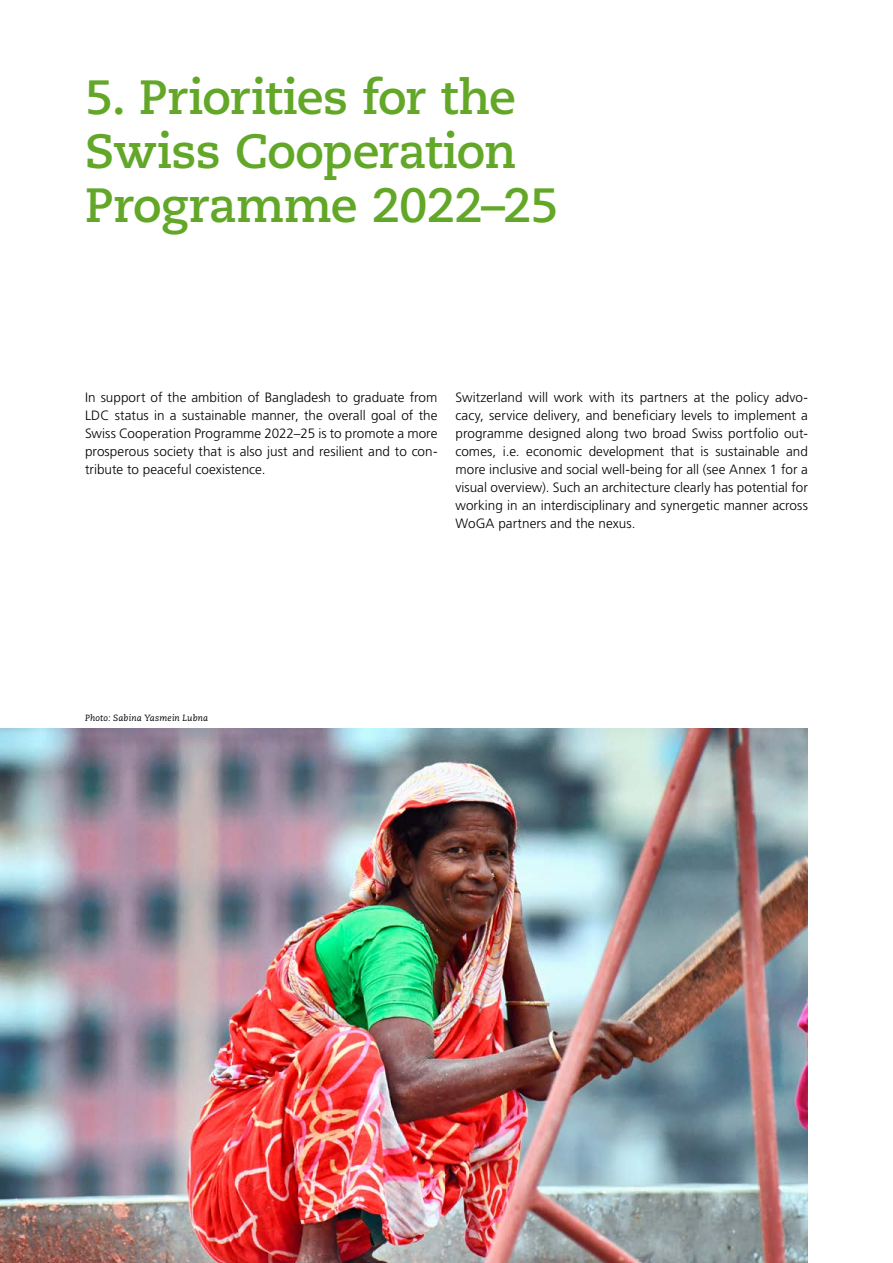
<style>
.page{position:relative;width:893px;height:1263px;background:#fff}
.page>*{position:absolute;margin:0;border:0;box-sizing:border-box;transform-origin:0 0}
._1_Kapitel{font:700 48px/54px "Caecilia LT Pro 75";letter-spacing:-.015em;color:#62a727}
._4_Lauftext{font:300 13.5px/18px "Frutiger LT Pro";letter-spacing:.005em;color:#000;text-align:justify}
._5_Bildlegende{font:italic 9px "Caecilia LT Pro 56";letter-spacing:.02em;color:#000}
</style>
<div class="page">
<img style="left:0;top:729px;width:808px;height:534px">
<p class="_1_Kapitel" style="left:85px;top:69px;width:475px">5. Priorities for the<br>Swiss Cooperation<br>Programme 2022–25</p>
<p class="_4_Lauftext" style="left:85px;top:389px;width:354px">In support of the ambition of Bangladesh to graduate from LDC status in a sustainable manner, the overall goal of the Swiss Cooperation Programme 2022–25 is to promote a more prosperous society that is also just and resilient and to con&shy;tribute to peaceful coexistence.</p>
<p class="_4_Lauftext" style="left:455px;top:389px;width:354px">Switzerland will work with its partners at the policy advo&shy;cacy, service delivery, and beneficiary levels to implement a programme designed along two broad Swiss portfolio out&shy;comes, i.e. economic development that is sustainable and more inclusive and social well-being for all (see Annex 1 for a visual overview). Such an architecture clearly has potential for working in an interdisciplinary and synergetic manner across WoGA partners and the nexus.</p>
<p class="_5_Bildlegende" style="left:85px;top:712px;width:125px">Photo: Sabina Yasmein Lubna</p>
</div>
